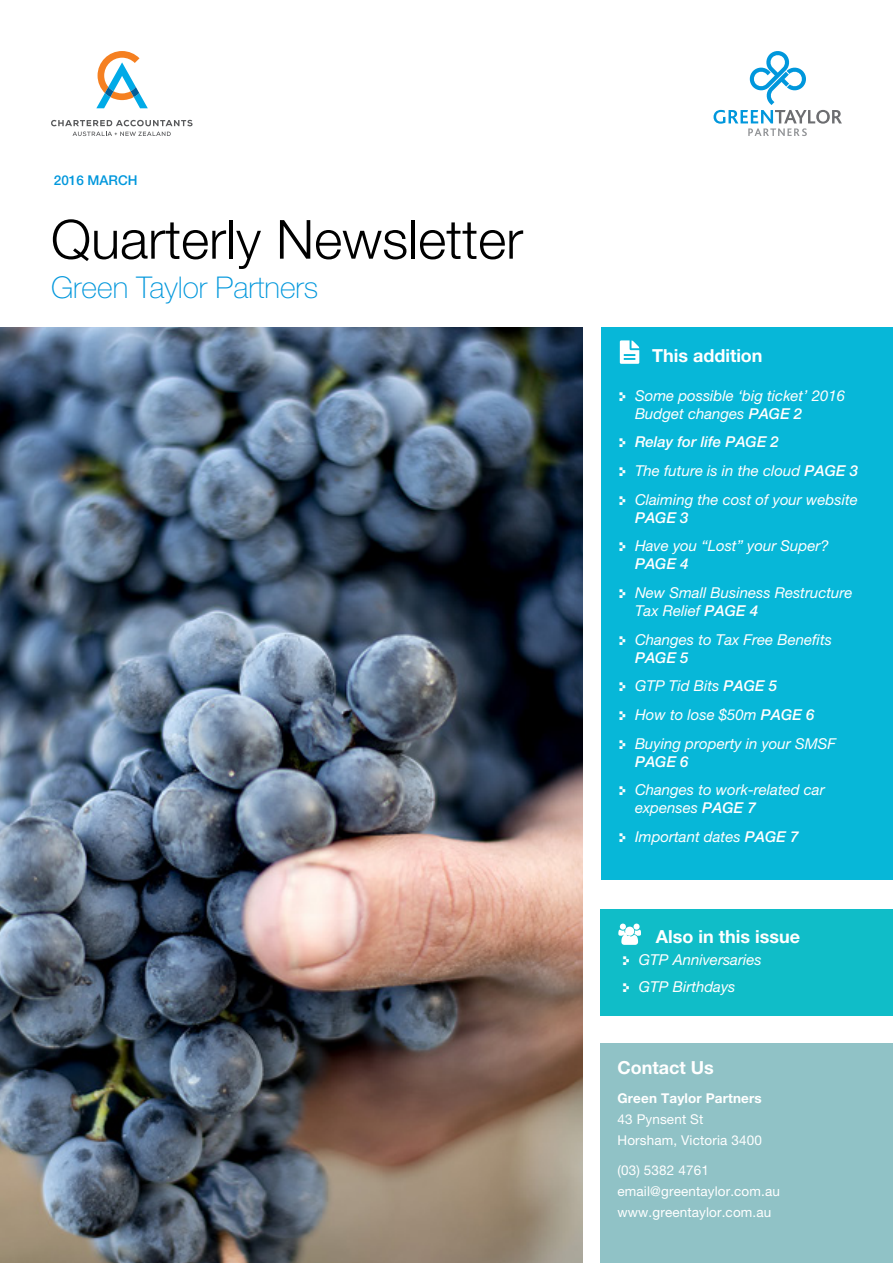
<style>
.page{position:relative;width:893px;height:1263px;background:#fff}
.page>*{position:absolute;margin:0;border:0;box-sizing:border-box;transform-origin:0 0}
.t1{font:300 54px "Helvetica Neue LT Pro";color:#000}
.t2{font:100 30px "Helvetica Neue LT Pro";color:#0097dc}
.t3{font:700 18px "Helvetica Neue LT Pro";color:#fff}
.t4{font:italic 15px/18px "Helvetica Neue LT Pro";color:#fff}
.t5{font:italic 500 15px "Helvetica Neue LT Pro";color:#fff}
.t6{font:13.5px/21px "Helvetica Neue LT Pro";letter-spacing:.01em;color:#fff}
.t7{font:700 13.5px "Helvetica Neue LT Pro";letter-spacing:.01em;color:#fff}
.t8{font:500 13.5px "Helvetica Neue LT Pro";color:#0097dc}
.s1{font-weight:500}
</style>
<div class="page">
<svg style="left:713px;top:51px;width:129px;height:85px"></svg>
<div style="left:601px;top:327px;width:292px;height:553px;background:#07b7d8"></div>
<div style="left:601px;top:909px;width:292px;height:106px;background:#10bdc8"></div>
<div style="left:600px;top:1044px;width:293px;height:219px;background:#90c2c6"></div>
<svg style="left:96px;top:51px;width:52px;height:57px"></svg>
<svg style="left:51px;top:120px;width:142px;height:6px"></svg>
<svg style="left:73px;top:132px;width:98px;height:4px"></svg>
<img style="left:0;top:327px;width:583px;height:936px">
<svg style="left:620px;top:340px;width:19px;height:24px"></svg>
<svg style="left:618px;top:923px;width:23px;height:22px"></svg>
<p class="t8" style="left:54px;top:172px;width:85px">2016 MARCH</p>
<h1 class="t1" style="left:51px;top:206px;width:474px">Quarterly Newsletter</h1>
<h2 class="t2" style="left:51px;top:270px;width:269px">Green Taylor Partners</h2>
<p class="t3" style="left:652px;top:344px;width:112px">This addition</p>
<p class="t4" style="left:635px;top:386px;width:212px;text-indent:-17px">■ Some possible ‘big ticket’ 2016<br>Budget changes <span class="s1">PAGE 2</span></p>
<p class="t5" style="left:618px;top:433px;width:162px">■ Relay for life PAGE 2</p>
<p class="t4" style="left:618px;top:461px;width:242px">■ The future is in the cloud <span class="s1">PAGE 3</span></p>
<p class="t4" style="left:635px;top:490px;width:224px;text-indent:-17px">■ Claiming the cost of your website<br><span class="s1">PAGE 3</span></p>
<p class="t4" style="left:635px;top:537px;width:195px;text-indent:-17px">■ Have you “Lost” your Super?<br><span class="s1">PAGE 4</span></p>
<p class="t4" style="left:635px;top:583px;width:219px;text-indent:-17px">■ New Small Business Restructure<br>Tax Relief <span class="s1">PAGE 4</span></p>
<p class="t4" style="left:635px;top:630px;width:198px;text-indent:-17px">■ Changes to Tax Free Benefits<br><span class="s1">PAGE 5</span></p>
<p class="t4" style="left:618px;top:677px;width:161px">■ GTP Tid Bits <span class="s1">PAGE 5</span></p>
<p class="t4" style="left:618px;top:705px;width:198px">■ How to lose $50m <span class="s1">PAGE 6</span></p>
<p class="t4" style="left:635px;top:734px;width:203px;text-indent:-17px">■ Buying property in your SMSF<br><span class="s1">PAGE 6</span></p>
<p class="t4" style="left:635px;top:781px;width:191px;text-indent:-17px">■ Changes to work-related car expenses <span class="s1">PAGE 7</span></p>
<p class="t4" style="left:618px;top:827px;width:182px">■ Important dates <span class="s1">PAGE 7</span></p>
<p class="t3" style="left:622px;top:925px;width:180px">■ Also in this issue</p>
<p class="t4" style="left:622px;top:951px;width:141px">■ GTP Anniversaries</p>
<p class="t4" style="left:622px;top:977px;width:115px">■ GTP Birthdays</p>
<p class="t3" style="left:617px;top:1056px;width:98px">Contact Us</p>
<p class="t7" style="left:617px;top:1090px;width:146px">Green Taylor Partners</p>
<p class="t6" style="left:617px;top:1109px;width:146px">43 Pynsent St<br>Horsham, Victoria 3400</p>
<p class="t6" style="left:617px;top:1159px;width:164px">(03) 5382 4761 email@greentaylor.com.au www.greentaylor.com.au</p>
</div>
